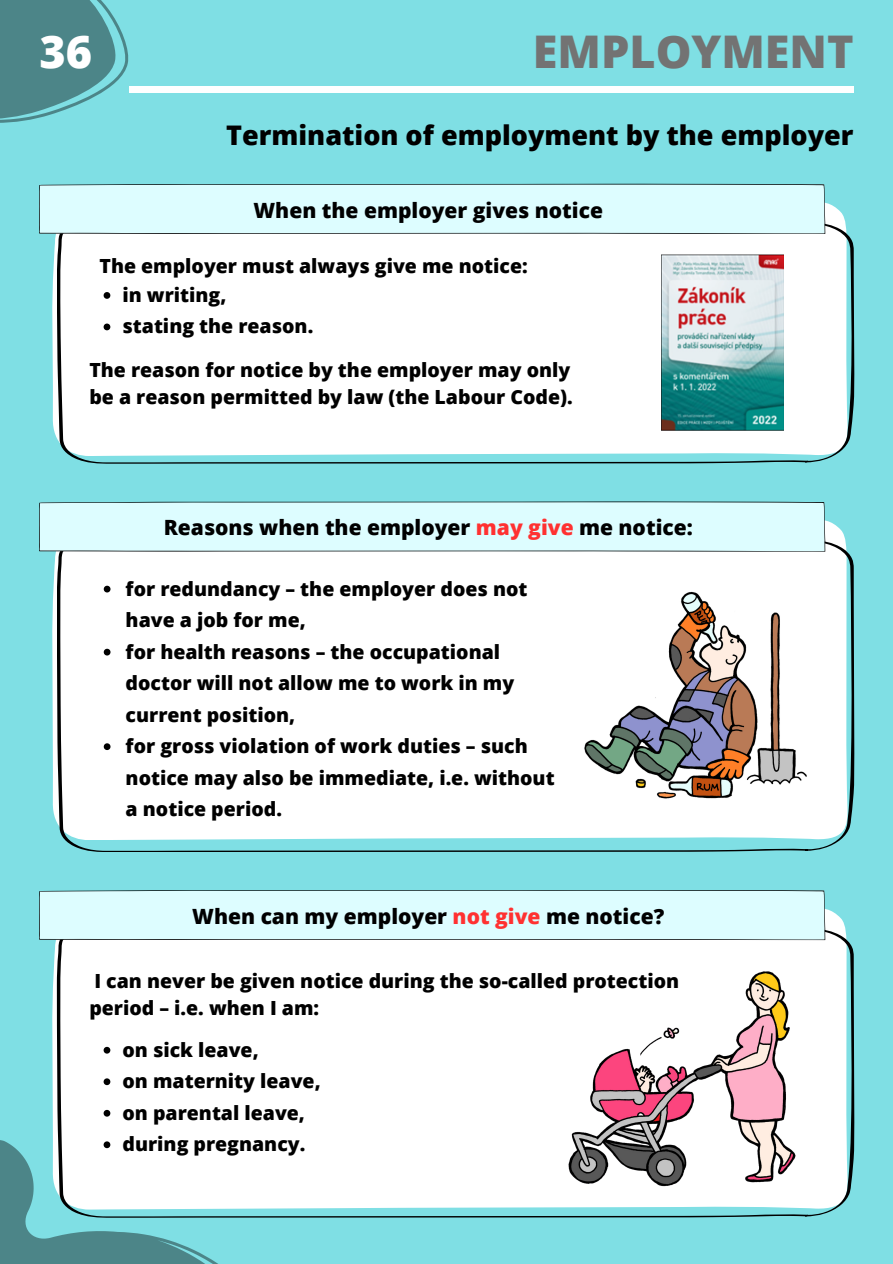
<style>
.page{position:relative;width:893px;height:1264px;background:#fff}
.page>*{position:absolute;margin:0;border:0;box-sizing:border-box;transform-origin:0 0}
.t1{font:800 45px "Open Sans";color:#737373}
.t2{font:800 45px "Open Sans";color:#fff}
.t3{font:800 27px "Open Sans";color:#000}
.t4{font:800 21px "Open Sans";color:#000}
.t5{font:800 19.5px/31.5px "Open Sans";color:#000}
.s1{color:#ff3131}
</style>
<div class="page">
<div style="left:0;top:0;width:892px;height:1263px;background:#7fdfe4"></div>
<svg style="left:0;top:0;width:128px;height:123px"></svg>
<div style="left:129px;top:86px;width:725px;height:6px;background:#fff"></div>
<div style="left:57px;top:927px;width:797px;height:290px;background:#fff"></div>
<div style="left:39px;top:890px;width:786px;height:50px;background:#ddfdff"></div>
<img style="left:562px;top:965px;width:241px;height:223px">
<svg style="left:104px;top:1046px;width:6px;height:7px"></svg>
<svg style="left:104px;top:1078px;width:6px;height:7px"></svg>
<svg style="left:104px;top:1109px;width:6px;height:7px"></svg>
<svg style="left:0;top:1139px;width:300px;height:124px"></svg>
<svg style="left:57px;top:539px;width:797px;height:313px;background:#f3f9f9"></svg>
<div style="left:39px;top:501px;width:786px;height:50px;background:#ddfdff"></div>
<img style="left:579px;top:585px;width:231px;height:221px">
<svg style="left:104px;top:585px;width:6px;height:7px"></svg>
<svg style="left:104px;top:648px;width:6px;height:7px"></svg>
<svg style="left:104px;top:743px;width:6px;height:7px"></svg>
<div style="left:57px;top:222px;width:797px;height:241px;background:#fff"></div>
<div style="left:39px;top:184px;width:786px;height:50px;background:#ddfdff"></div>
<img style="left:661px;top:255px;width:122px;height:175px">
<svg style="left:104px;top:292px;width:6px;height:7px"></svg>
<svg style="left:104px;top:323px;width:6px;height:7px"></svg>
<h1 class="t2" style="left:39px;top:19px;width:54px">36</h1>
<h1 class="t1" style="left:533px;top:19px;width:322px">EMPLOYMENT</h1>
<h2 class="t3" style="left:226px;top:116px;width:628px">Termination of employment by the employer</h2>
<p class="t4" style="left:253px;top:195px;width:351px">When the employer gives notice</p>
<p class="t5" style="left:122px;top:250px;width:406px;line-height:29.2px;text-indent:-23px">The employer must always give me notice: in writing,</p>
<p class="t5" style="left:122px;top:310px;width:192px">stating the reason.</p>
<p class="t5" style="left:89px;top:356px;width:485px;line-height:27px">The reason for notice by the employer may only be a reason permitted by law (the Labour Code).</p>
<p class="t4" style="left:164px;top:513px;width:530px">Reasons when the employer <span class="s1">may give</span> me notice:</p>
<p class="t5" style="left:126px;top:572px;width:430px">for redundancy – the employer does not have a job for me,<br>for health reasons – the occupational doctor will not allow me to work in my current position,<br>for gross violation of work duties – such notice may also be immediate, i.e. without a notice period.</p>
<p class="t4" style="left:192px;top:901px;width:473px">When can my employer <span class="s1">not give</span> me notice?</p>
<p class="t5" style="left:89px;top:967px;width:591px;line-height:27px">I can never be given notice during the so-called protection period – i.e. when I am:</p>
<p class="t5" style="left:122px;top:1033px;width:200px">on sick leave,<br>on maternity leave, on parental leave, during pregnancy.</p>
</div>
